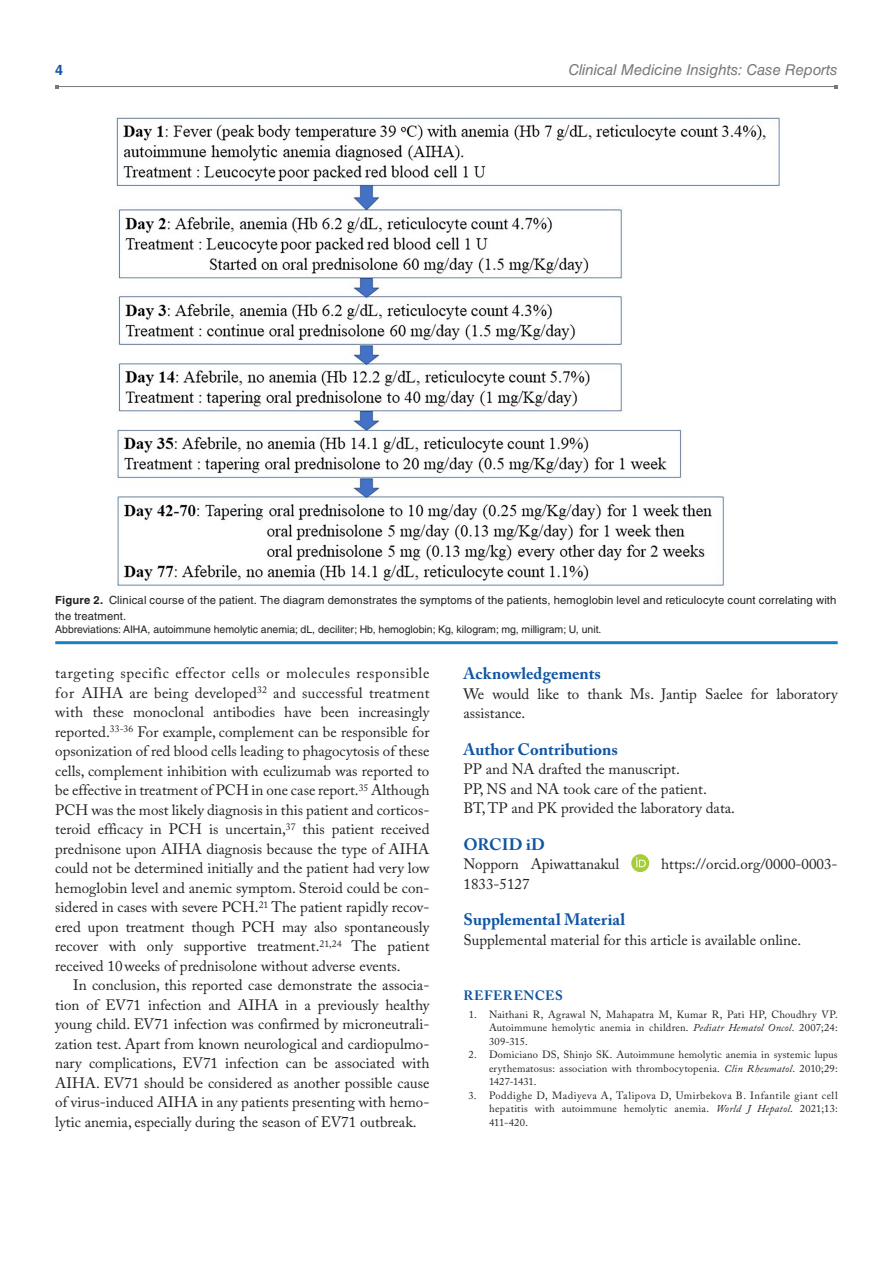
<style>
.page{position:relative;width:893px;height:1263px;background:#fff}
.page>*{position:absolute;margin:0;border:0;box-sizing:border-box;transform-origin:0 0}
.t1{font:700 16.5px "Adobe Caslon Pro";letter-spacing:.005em;color:#1055a4}
.t2{font:15px/19.5px "Adobe Caslon Pro";color:#231f20;text-align:justify}
.t3{font:italic 15px "Helvetica LT Std";letter-spacing:-.005em;color:#76787b}
.t4{font:700 14.25px "Helvetica LT Std";color:#1055a4}
.t5{font:700 13.5px "Adobe Caslon Pro";letter-spacing:.04em;color:#1055a4}
.t6{font:11.25px/16.5px "Helvetica LT Std";letter-spacing:.015em;color:#231f20}
.t7{font:10.5px/13.5px "Adobe Caslon Pro";letter-spacing:.02em;color:#231f20;text-align:justify}
.t8{font:10.5px "Helvetica LT Std";color:#231f20}
.s1{font-weight:700}
.s2{font-style:italic}
</style>
<div class="page">
<hr style="left:57px;top:86px;width:779px;height:1px;background:#76787b">
<div style="left:631px;top:854px;width:18px;height:18px;background:#a6ce39;border-radius:50%"></div>
<svg style="left:636px;top:857px;width:10px;height:10px"></svg>
<hr style="left:55px;top:641px;width:783px;height:3px;background:#1582c5">
<img style="left:116px;top:117px;width:664px;height:470px">
<p class="t4" style="left:55px;top:61px;width:9px">4</p>
<p class="t3" style="left:568px;top:61px;width:271px">Clinical Medicine Insights: Case Reports</p>
<p class="t6" style="left:55px;top:591px;width:783px"><span class="s1">Figure 2.</span> Clinical course of the patient. The diagram demonstrates the symptoms of the patients, hemoglobin level and reticulocyte count correlating with the treatment.</p>
<p class="t8" style="left:55px;top:623px;width:548px">Abbreviations: AIHA, autoimmune hemolytic anemia; dL, deciliter; Hb, hemoglobin; Kg, kilogram; mg, milligram; U, unit.</p>
<p class="t2" style="left:55px;top:663px;width:376px">targeting specific effector cells or molecules responsible for AIHA are being developed<sup>32</sup> and successful treatment with these monoclonal antibodies have been increasingly reported.<sup>33-36</sup> For example, complement can be responsible for opsonization of red blood cells leading to phagocytosis of these cells, complement inhibition with eculizumab was reported to be effective in treatment of PCH in one case report.<sup>35</sup> Although PCH was the most likely diagnosis in this patient and corticos&shy;teroid efficacy in PCH is uncertain,<sup>37</sup> this patient received prednisone upon AIHA diagnosis because the type of AIHA could not be determined initially and the patient had very low hemoglobin level and anemic symptom. Steroid could be con&shy;sidered in cases with severe PCH.<sup>21</sup> The patient rapidly recov&shy;ered upon treatment though PCH may also spontaneously recover with only supportive treatment.<sup>21,24</sup> The patient received 10weeks of prednisolone without adverse events.</p>
<p class="t2" style="left:55px;top:975px;width:376px;text-indent:18px">In conclusion, this reported case demonstrate the associa&shy;tion of EV71 infection and AIHA in a previously healthy young child. EV71 infection was confirmed by microneutrali&shy;zation test. Apart from known neurological and cardiopulmo&shy;nary complications, EV71 infection can be associated with AIHA. EV71 should be considered as another possible cause of virus-induced AIHA in any patients presenting with hemo&shy;lytic anemia, especially during the season of EV71 outbreak.</p>
<p class="t1" style="left:463px;top:664px;width:139px">Acknowledgements</p>
<p class="t2" style="left:463px;top:684px;width:376px">We would like to thank Ms. Jantip Saelee for laboratory assistance.</p>
<p class="t1" style="left:463px;top:739px;width:156px">Author Contributions</p>
<p class="t2" style="left:463px;top:759px;width:273px;text-align:left">PP and NA drafted the manuscript.<br>PP, NS and NA took care of the patient.<br>BT, TP and PK provided the laboratory data.</p>
<p class="t1" style="left:463px;top:834px;width:83px">ORCID iD</p>
<p class="t2" style="left:463px;top:854px;width:157px">Nopporn Apiwattanakul</p>
<p class="t2" style="left:661px;top:854px;width:178px">https://orcid.org/0000-0003-</p>
<p class="t2" style="left:463px;top:874px;width:68px">1833-5127</p>
<p class="t1" style="left:463px;top:910px;width:163px">Supplemental Material</p>
<p class="t2" style="left:463px;top:930px;width:339px">Supplemental material for this article is available online.</p>
<p class="t5" style="left:463px;top:987px;width:98px">References</p>
<p class="t7" style="left:489px;top:1007px;width:350px;text-indent:-20px">1. Naithani R, Agrawal N, Mahapatra M, Kumar R, Pati HP, Choudhry VP.<br>Autoimmune hemolytic anemia in children. <span class="s2">Pediatr Hematol Oncol</span>. 2007;24:<br>309-315.</p>
<p class="t7" style="left:489px;top:1048px;width:350px;text-indent:-21px">2. Domiciano DS, Shinjo SK. Autoimmune hemolytic anemia in systemic lupus erythematosus: association with thrombocytopenia. <span class="s2">Clin Rheumatol</span>. 2010;29:<br>1427-1431.</p>
<p class="t7" style="left:489px;top:1088px;width:350px;text-indent:-21px">3. Poddighe D, Madiyeva A, Talipova D, Umirbekova B. Infantile giant cell hepatitis with autoimmune hemolytic anemia. <span class="s2">World J Hepatol</span>. 2021;13:<br>411-420.</p>
</div>
